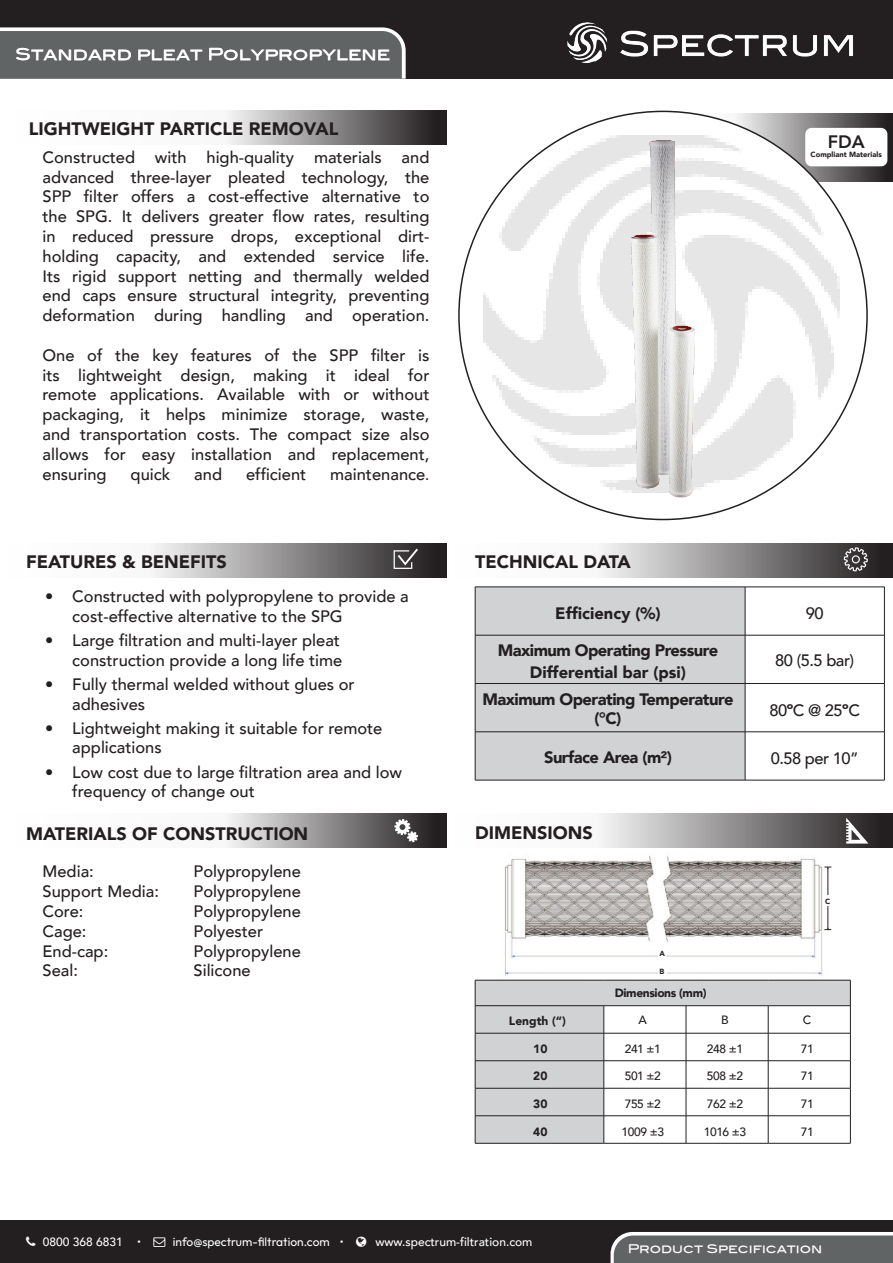
<style>
.page{position:relative;width:893px;height:1263px;background:#fff}
.page>*{position:absolute;margin:0;border:0;box-sizing:border-box;transform-origin:0 0}
.t1{font:900 18px "Avenir";color:#231f20}
.t2{font:800 18px "Avenir";color:#231f20}
.t3{font:500 16.5px/19.8px "Avenir";color:#231f20}
.t4{font:900 16.5px/21.3px "Avenir";letter-spacing:-.03em;color:#231f20;text-align:center}
.t5{font:16.5px "Blair Md ITCTT Medium";color:#fff}
.t6{font:900 16.5px "Avenir";color:#231f20}
.t7{font:500 12px "Avenir";letter-spacing:-.03em;color:#231f20}
.t8{font:500 12px "Avenir";color:#fff}
.t9{font:900 12px "Avenir";letter-spacing:-.03em;color:#231f20}
.t10{font:100 12px "Outfit";color:#fff}
.t11{font:12px "Blair Md ITCTT Medium";color:#fff}
.t12{font:900 7.5px "Avenir";color:#231f20}
.s1{font-size:15px}
.s2{font-weight:900}
.s3{font-family:"Outfit";font-weight:100}
</style>
<div class="page">
<div style="left:0;top:1220px;width:893px;height:43px;background:#231f20"></div>
<div style="left:0;top:0;width:893px;height:79px;background:#231f20"></div>
<img style="left:567px;top:22px;width:286px;height:41px">
<svg style="left:0;top:27px;width:406px;height:52px;background:#6b6f70"></svg>
<svg style="left:611px;top:1232px;width:282px;height:31px;background:#727677"></svg>
<svg style="left:228px;top:111px;width:218px;height:34px;background:#868485"></svg>
<svg style="left:228px;top:813px;width:218px;height:35px;background:#8c898a"></svg>
<svg style="left:446px;top:813px;width:447px;height:35px"></svg>
<svg style="left:153px;top:543px;width:293px;height:35px;background:#8c8a8a"></svg>
<div style="left:476px;top:588px;width:269px;height:192px;background:#d1d2d4"></div>
<svg style="left:746px;top:588px;width:138px;height:192px"></svg>
<hr style="left:475px;top:587px;width:270px;height:1px;background:#231f20">
<hr style="left:475px;top:587px;width:1px;height:48px;background:#231f20">
<hr style="left:745px;top:587px;width:139px;height:1px;background:#231f20">
<hr style="left:745px;top:587px;width:1px;height:48px;background:#231f20">
<hr style="left:884px;top:587px;width:1px;height:48px;background:#231f20">
<hr style="left:475px;top:635px;width:270px;height:1px;background:#231f20">
<hr style="left:475px;top:635px;width:1px;height:48px;background:#231f20">
<hr style="left:745px;top:635px;width:139px;height:1px;background:#231f20">
<hr style="left:745px;top:635px;width:1px;height:48px;background:#231f20">
<hr style="left:884px;top:635px;width:1px;height:48px;background:#231f20">
<hr style="left:475px;top:683px;width:270px;height:1px;background:#231f20">
<hr style="left:475px;top:683px;width:1px;height:49px;background:#231f20">
<hr style="left:745px;top:683px;width:139px;height:1px;background:#231f20">
<hr style="left:745px;top:683px;width:1px;height:49px;background:#231f20">
<hr style="left:884px;top:683px;width:1px;height:49px;background:#231f20">
<hr style="left:475px;top:731px;width:270px;height:1px;background:#231f20">
<hr style="left:475px;top:732px;width:1px;height:48px;background:#231f20">
<hr style="left:745px;top:731px;width:139px;height:1px;background:#231f20">
<hr style="left:745px;top:732px;width:1px;height:48px;background:#231f20">
<hr style="left:884px;top:732px;width:1px;height:48px;background:#231f20">
<hr style="left:475px;top:780px;width:270px;height:1px;background:#231f20">
<hr style="left:745px;top:780px;width:139px;height:1px;background:#231f20">
<svg style="left:446px;top:543px;width:447px;height:35px"></svg>
<svg style="left:394px;top:549px;width:24px;height:20px"></svg>
<svg style="left:844px;top:547px;width:24px;height:24px"></svg>
<svg style="left:394px;top:819px;width:24px;height:23px"></svg>
<svg style="left:846px;top:818px;width:22px;height:25px"></svg>
<div style="left:476px;top:981px;width:128px;height:162px;background:#d1d2d4"></div>
<hr style="left:475px;top:980px;width:129px;height:1px;background:#231f20">
<hr style="left:475px;top:1005px;width:129px;height:1px;background:#231f20">
<hr style="left:475px;top:1033px;width:129px;height:1px;background:#231f20">
<hr style="left:475px;top:1060px;width:129px;height:1px;background:#231f20">
<hr style="left:475px;top:1088px;width:129px;height:1px;background:#231f20">
<hr style="left:475px;top:1115px;width:129px;height:1px;background:#231f20">
<svg style="left:475px;top:980px;width:1px;height:163px"></svg>
<svg style="left:604px;top:980px;width:247px;height:163px"></svg>
<hr style="left:475px;top:1143px;width:129px;height:1px;background:#231f20">
<hr style="left:604px;top:1143px;width:82px;height:1px;background:#231f20">
<hr style="left:686px;top:1143px;width:82px;height:1px;background:#231f20">
<hr style="left:768px;top:1143px;width:82px;height:1px;background:#231f20">
<img style="left:504px;top:856px;width:328px;height:120px">
<div style="left:658px;top:962px;width:9px;height:14px;background:#fff"></div>
<div style="left:658px;top:947px;width:9px;height:11px;background:#fff"></div>
<svg style="left:800px;top:113px;width:93px;height:68px;background:#504d4e"></svg>
<div style="left:805px;top:128px;width:82px;height:38px;background:#fff;border-radius:6px"></div>
<img style="left:483px;top:136px;width:371px;height:352px">
<hr style="left:828px;top:867px;width:1px;height:62px;background:#231f20">
<div style="left:824px;top:895px;width:9px;height:10px;background:#fff"></div>
<svg style="left:824px;top:867px;width:7px;height:2px"></svg>
<svg style="left:824px;top:928px;width:7px;height:2px"></svg>
<img style="left:552px;top:110px;width:248px;height:410px">
<p class="t5" style="left:16px;top:40px;width:376px">Standard pleat Polypropylene</p>
<p class="t1" style="left:29px;top:113px;width:311px">LIGHTWEIGHT PARTICLE REMOVAL</p>
<p class="t3" style="left:43px;top:146px;width:388px;text-align:justify">Constructed with high-quality materials and advanced three-layer pleated technology, the SPP filter offers a cost-effective alternative to the SPG. It delivers greater flow rates, resulting in reduced pressure drops, exceptional dirt&shy;holding capacity, and extended service life.<br>Its rigid support netting and thermally welded end caps ensure structural integrity, preventing deformation during handling and operation.</p>
<p class="t3" style="left:43px;top:344px;width:388px;text-align:justify">One of the key features of the SPP filter is its lightweight design, making it ideal for remote applications. Available with or without packaging, it helps minimize storage, waste, and transportation costs. The compact size also allows for easy installation and replacement, ensuring</p>
<p class="t3" style="left:131px;top:463px;width:41px">quick</p>
<p class="t3" style="left:194px;top:463px;width:29px">and</p>
<p class="t3" style="left:246px;top:463px;width:62px">efficient</p>
<p class="t3" style="left:330px;top:463px;width:101px">maintenance<span class="s1">.</span></p>
<p class="t1" style="left:26px;top:547px;width:202px">FEATURES &amp; BENEFITS</p>
<p class="t3" style="left:72px;top:585px;width:338px;text-indent:-27px">• Constructed with polypropylene to provide a cost-effective alternative to the SPG</p>
<p class="t3" style="left:45px;top:629px;width:299px;text-align:right">• Large filtration and multi-layer pleat construction provide a long life time</p>
<p class="t3" style="left:72px;top:673px;width:284px;text-indent:-27px">• Fully thermal welded without glues or adhesives</p>
<p class="t3" style="left:72px;top:717px;width:312px;text-indent:-27px">• Lightweight making it suitable for remote applications</p>
<p class="t3" style="left:72px;top:761px;width:331px;text-indent:-27px">• Low cost due to large filtration area and low frequency of change out</p>
<p class="t1" style="left:475px;top:546px;width:157px">TECHNICAL DATA</p>
<p class="t2" style="left:828px;top:128px;width:38px">FDA</p>
<p class="t12" style="left:811px;top:148px;width:73px">Compliant Materials</p>
<p class="t6" style="left:555px;top:599px;width:107px">Efficiency (%)</p>
<p class="t3" style="left:806px;top:603px;width:19px">90</p>
<p class="t4" style="left:498px;top:639px;width:222px">Maximum Operating Pressure<br>Differential bar (psi)</p>
<p class="t3" style="left:775px;top:649px;width:80px">80 (5.5 bar)</p>
<p class="t4" style="left:482px;top:688px;width:253px;line-height:19.8px">Maximum Operating Temperature (°C)</p>
<p class="t3" style="left:769px;top:699px;width:92px">80<span class="s2">º</span>C @ 25<span class="s2">º</span>C</p>
<p class="t4" style="left:544px;top:746px;width:129px">Surface Area (m²)</p>
<p class="t3" style="left:771px;top:748px;width:90px">0.58 per 10”</p>
<p class="t1" style="left:26px;top:818px;width:284px">MATERIALS OF CONSTRUCTION</p>
<p class="t1" style="left:475px;top:817px;width:119px">DIMENSIONS</p>
<p class="t3" style="left:43px;top:861px;width:53px">Media:</p>
<p class="t3" style="left:43px;top:881px;width:118px">Support Media:</p>
<p class="t3" style="left:43px;top:900px;width:42px">Core:</p>
<p class="t3" style="left:43px;top:920px;width:46px">Cage:</p>
<p class="t3" style="left:43px;top:940px;width:67px">End-cap:</p>
<p class="t3" style="left:43px;top:960px;width:37px">Seal:</p>
<p class="t3" style="left:194px;top:861px;width:109px">Polypropylene</p>
<p class="t3" style="left:194px;top:881px;width:109px">Polypropylene</p>
<p class="t3" style="left:194px;top:900px;width:109px">Polypropylene</p>
<p class="t3" style="left:194px;top:920px;width:71px">Polyester</p>
<p class="t3" style="left:194px;top:940px;width:109px">Polypropylene</p>
<p class="t3" style="left:194px;top:960px;width:59px">Silicone</p>
<p class="t12" style="left:660px;top:947px;width:7px">A</p>
<p class="t12" style="left:660px;top:964px;width:6px">B</p>
<p class="t9" style="left:615px;top:983px;width:93px">Dimensions (mm)</p>
<p class="t9" style="left:509px;top:1011px;width:58px">Length (“)</p>
<p class="t7" style="left:639px;top:1009px;width:10px">A</p>
<p class="t7" style="left:721px;top:1009px;width:9px">B</p>
<p class="t7" style="left:803px;top:1009px;width:10px">C</p>
<p class="t9" style="left:533px;top:1038px;width:16px">10</p>
<p class="t7" style="left:625px;top:1038px;width:38px">241 ±1</p>
<p class="t7" style="left:707px;top:1038px;width:38px">248 ±1</p>
<p class="t7" style="left:801px;top:1038px;width:14px">71</p>
<p class="t9" style="left:533px;top:1066px;width:16px">20</p>
<p class="t7" style="left:625px;top:1066px;width:38px">501 ±2</p>
<p class="t7" style="left:707px;top:1066px;width:38px">508 ±2</p>
<p class="t7" style="left:801px;top:1066px;width:14px">71</p>
<p class="t9" style="left:533px;top:1093px;width:16px">30</p>
<p class="t7" style="left:625px;top:1093px;width:38px">755 ±2</p>
<p class="t7" style="left:707px;top:1093px;width:38px">762 ±2</p>
<p class="t7" style="left:801px;top:1093px;width:14px">71</p>
<p class="t9" style="left:533px;top:1121px;width:16px">40</p>
<p class="t7" style="left:621px;top:1121px;width:44px">1009 ±3</p>
<p class="t7" style="left:704px;top:1121px;width:44px">1016 ±3</p>
<p class="t7" style="left:801px;top:1121px;width:14px">71</p>
<p class="t12" style="left:825px;top:895px;width:7px">C</p>
<p class="t8" style="left:43px;top:1231px;width:100px">0800 368 6831 <span class="s3">•</span></p>
<p class="t10" style="left:173px;top:1235px;width:172px">info@spectrum-filtration.com •</p>
<p class="t8" style="left:375px;top:1231px;width:159px">www.spectrum-filtration.com</p>
<p class="t11" style="left:628px;top:1239px;width:196px">Product Specification</p>
</div>
